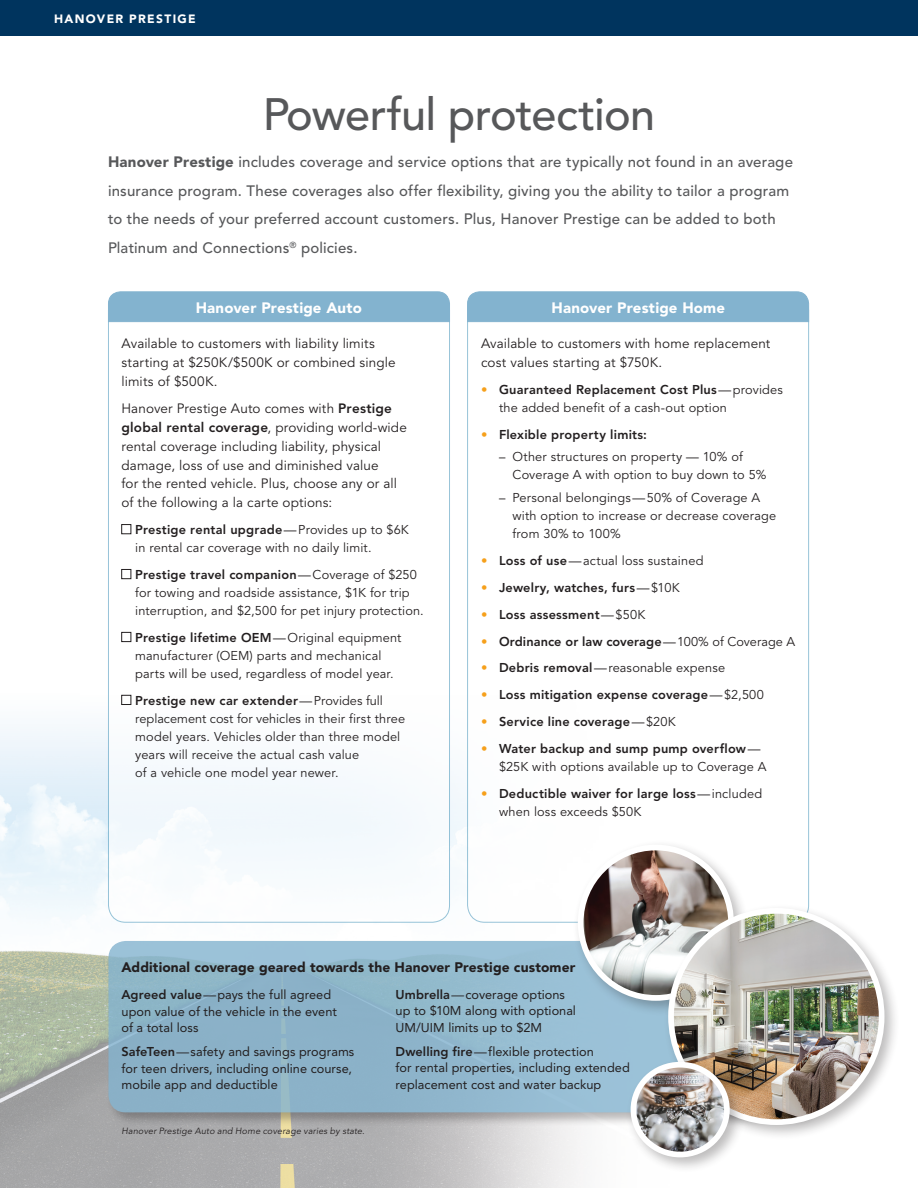
<style>
.page{position:relative;width:918px;height:1188px;background:#fff}
.page>*{position:absolute;margin:0;border:0;box-sizing:border-box;transform-origin:0 0}
.t1{font:500 45px "Avenir LT Std";letter-spacing:-.015em;color:#57585a}
.t2{font:500 15px/28.5px "Avenir LT Std";letter-spacing:.01em;color:#57585a}
.t3{font:900 15px "Avenir LT Std";letter-spacing:.01em;color:#fff}
.t4{font:900 13.8px "Avenir LT Std";letter-spacing:.005em;color:#231f20}
.t5{font:13.5px/18.8px "Avenir LT Std";letter-spacing:.01em;color:#231f20}
.t6{font:12.75px/18px "Avenir LT Std";letter-spacing:.01em;color:#231f20}
.t7{font:12.75px/16.5px "Avenir LT Std";color:#231f20}
.t8{font:800 12.75px/18px "Avenir LT Std";letter-spacing:.015em;color:#231f20}
.t9{font:900 12px "Avenir LT Std";letter-spacing:.115em;color:#fff}
.t10{font:italic 9px "Avenir LT Std";letter-spacing:.02em;color:#231f20}
.s1{font-weight:900}
.s2{font-weight:800}
.s3{color:#f6a01b}
.s4{font-weight:400;color:#f6a01b}
.s5{font-weight:400}
.s6{font-style:inherit}
</style>
<div class="page">
<img style="left:0;top:722px;width:582px;height:466px">
<div style="left:0;top:0;width:918px;height:36px;background:#00345e"></div>
<div style="left:108px;top:293px;width:342px;height:629px;background:#fff;border-radius:17px"></div>
<div style="left:108px;top:291px;width:342px;height:32px;background:#83b3cf"></div>
<div style="left:468px;top:293px;width:341px;height:629px;background:#fff;border-radius:17px"></div>
<svg style="left:467px;top:291px;width:343px;height:32px;background:#88b6d1"></svg>
<div style="left:122px;top:524px;width:9px;height:10px;border:1px solid #231f20"></div>
<div style="left:122px;top:569px;width:9px;height:10px;border:1px solid #231f20"></div>
<div style="left:122px;top:632px;width:9px;height:10px;border:1px solid #231f20"></div>
<div style="left:122px;top:695px;width:9px;height:10px;border:1px solid #231f20"></div>
<div style="left:106px;top:939px;width:719px;height:188px;background:#231f20;opacity:.4"></div>
<div style="left:108px;top:941px;width:702px;height:171px;background:linear-gradient(to bottom,#95bcd0,#8db3ca);border-radius:17px"></div>
<div style="left:573px;top:840px;width:177px;height:176px;background:#231f20;opacity:.3"></div>
<img style="left:581px;top:848px;width:150px;height:150px;border-radius:75px">
<div style="left:578px;top:845px;width:156px;height:156px;border:6px solid #fff;border-radius:50%"></div>
<div style="left:663px;top:903px;width:238px;height:238px;background:#231f20;opacity:.3"></div>
<img style="left:671px;top:911px;width:211px;height:211px;border-radius:105px">
<div style="left:668px;top:908px;width:217px;height:217px;border:6px solid #fff;border-radius:50%"></div>
<div style="left:626px;top:1057px;width:120px;height:116px;background:#231f20;opacity:.3"></div>
<img style="left:633px;top:1065px;width:94px;height:90px">
<div style="left:631px;top:1062px;width:99px;height:95px;border:6px solid #fff;border-radius:50%"></div>
<p class="t9" style="left:54px;top:11px;width:143px">HANOVER PRESTIGE</p>
<h1 class="t1" style="left:263px;top:88px;width:394px">Powerful protection</h1>
<p class="t2" style="left:108px;top:148px;width:687px"><span class="s1">Hanover Prestige</span> includes coverage and service options that are typically not found in an average insurance program. These coverages also offer flexibility, giving you the ability to tailor a program to the needs of your preferred account customers. Plus, Hanover Prestige can be added to both Platinum and Connections<sup>®</sup> policies.</p>
<p class="t3" style="left:196px;top:299px;width:168px">Hanover Prestige Auto</p>
<p class="t5" style="left:122px;top:335px;width:276px">Available to customers with liability limits starting at $250K/$500K or combined single limits of $500K.</p>
<p class="t5" style="left:122px;top:400px;width:287px">Hanover Prestige Auto comes with <span class="s2">Prestige global rental coverage</span>, providing world-wide rental coverage including liability, physical damage, loss of use and diminished value<br>for the rented vehicle. Plus, choose any or all of the following a la carte options:</p>
<p class="t6" style="left:135px;top:521px;width:275px"><span class="s2">Prestige rental upgrade</span>—Provides up to $6K in rental car coverage with no daily limit.</p>
<p class="t6" style="left:135px;top:566px;width:290px"><span class="s2">Prestige travel companion</span>—Coverage of $250 for towing and roadside assistance, $1K for trip interruption, and $2,500 for pet injury protection.</p>
<p class="t6" style="left:135px;top:629px;width:268px"><span class="s2">Prestige lifetime OEM</span>—Original equipment manufacturer (OEM) parts and mechanical parts will be used, regardless of model year.</p>
<p class="t6" style="left:135px;top:692px;width:271px"><span class="s2">Prestige new car extender</span>—Provides full replacement cost for vehicles in their first three model years. Vehicles older than three model years will receive the actual cash value<br>of a vehicle one model year newer.</p>
<p class="t3" style="left:552px;top:299px;width:175px">Hanover Prestige Home</p>
<p class="t5" style="left:481px;top:335px;width:291px">Available to customers with home replacement cost values starting at $750K.</p>
<p class="t6" style="left:499px;top:381px;width:285px;text-indent:-18px"><span class="s3">•</span> <span class="s2">Guaranteed Replacement Cost Plus</span>—provides the added benefit of a cash-out option</p>
<p class="t8" style="left:481px;top:425px;width:168px"><span class="s4">•</span> Flexible property limits:</p>
<p class="t6" style="left:513px;top:448px;width:255px;text-indent:-14px">– Other structures on property — 10% of<br>Coverage A with option to buy down to 5%</p>
<p class="t6" style="left:513px;top:489px;width:265px;text-indent:-14px">– Personal belongings—50% of Coverage A with option to increase or decrease coverage from 30% to 100%</p>
<p class="t6" style="left:481px;top:552px;width:224px"><span class="s3">•</span> <span class="s2">Loss of use</span>—actual loss sustained</p>
<p class="t8" style="left:481px;top:578px;width:200px"><span class="s4">•</span> Jewelry, watches, furs<span class="s5">—$10K</span></p>
<p class="t8" style="left:481px;top:605px;width:166px"><span class="s4">•</span> Loss assessment<span class="s5">—$50K</span></p>
<p class="t8" style="left:481px;top:632px;width:316px"><span class="s4">•</span> Ordinance or law coverage<span class="s5">—100% of Coverage A</span></p>
<p class="t6" style="left:481px;top:659px;width:246px"><span class="s3">•</span> <span class="s2">Debris removal</span>—reasonable expense</p>
<p class="t8" style="left:481px;top:686px;width:284px"><span class="s4">•</span> Loss mitigation expense coverage<span class="s5">—$2,500</span></p>
<p class="t8" style="left:481px;top:713px;width:196px"><span class="s4">•</span> Service line coverage<span class="s5">—$20K</span></p>
<p class="t6" style="left:499px;top:740px;width:269px;text-indent:-18px"><span class="s3">•</span> <span class="s2">Water backup and sump pump overflow</span>— $25K with options available up to Coverage A</p>
<p class="t8" style="left:499px;top:785px;width:265px;text-indent:-18px"><span class="s4">•</span> Deductible waiver for large loss<span class="s5">—included when loss exceeds $50K</span></p>
<p class="t4" style="left:122px;top:959px;width:455px">Additional coverage geared towards the Hanover Prestige customer</p>
<p class="t7" style="left:122px;top:987px;width:217px"><span class="s2">Agreed value</span><span class="s6">—</span>pays the full agreed upon value of the vehicle in the event of a total loss</p>
<p class="t7" style="left:122px;top:1044px;width:234px"><span class="s2">SafeTeen</span><span class="s6">—</span>safety and savings programs for teen drivers, including online course, mobile app and deductible</p>
<p class="t10" style="left:122px;top:1125px;width:245px">Hanover Prestige Auto and Home coverage varies by state.</p>
<p class="t7" style="left:396px;top:986px;width:182px"><span class="s2">Umbrella</span><span class="s6">—</span>coverage options up to $10M along with optional<br>UM/UIM limits up to $2M</p>
<p class="t7" style="left:396px;top:1043px;width:236px"><span class="s2">Dwelling fire</span><span class="s6">—</span>flexible protection<br>for rental properties, including extended replacement cost and water backup</p>
</div>
